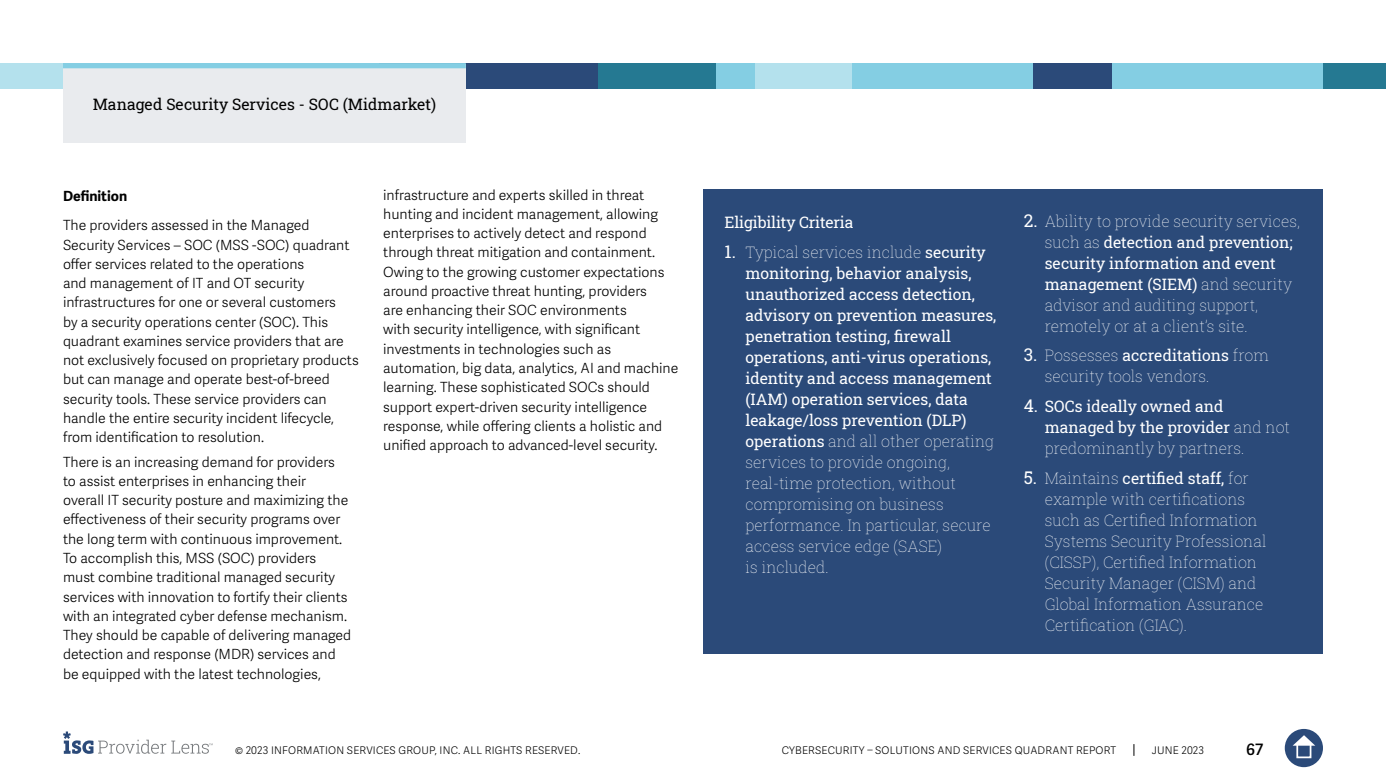
<style>
.page{position:relative;width:1386px;height:780px;background:#fff}
.page>*{position:absolute;margin:0;border:0;box-sizing:border-box;transform-origin:0 0}
.t1{font:15.75px/21px "Roboto Slab ISG P Thin";color:#fff}
.t2{font:15.75px/21px "Roboto Slab ISG P Regular";color:#fff}
.t3{font:15.75px "Roboto Slab ISG P Regular";color:#000}
.t4{font:600 15.75px "Adelle Sans";color:#000}
.t5{font:300 14px/19.2px "Adelle Sans";color:#000101}
.t6{font:700 14px "Adelle Sans";color:#000}
.t7{font:300 10.5px "Adelle Sans";letter-spacing:.02em;color:#000}
.s1{font-family:"Roboto Slab ISG P Regular";font-size:17.5px}
.s2{font-family:"Roboto Slab ISG P Regular"}
.s3{font-family:"Roboto Slab ISG P Thin"}
.s4{font-size:17.5px}
</style>
<div class="page">
<svg style="left:1133px;top:744px;width:1px;height:12px"></svg>
<div style="left:1285px;top:729px;width:38px;height:38px;background:#2b4a79;border-radius:50%"></div>
<svg style="left:1293px;top:735px;width:22px;height:10px"></svg>
<div style="left:1296px;top:743px;width:15px;height:15px;border:2px solid #fff"></div>
<svg style="left:63px;top:731px;width:150px;height:23px"></svg>
<div style="left:1047px;top:63px;width:276px;height:26px;background:#84cee3"></div>
<div style="left:0;top:63px;width:158px;height:26px;background:#b4e1ed"></div>
<div style="left:850px;top:63px;width:184px;height:26px;background:#84cee3"></div>
<div style="left:1323px;top:63px;width:63px;height:26px;background:#257992"></div>
<div style="left:1033px;top:63px;width:79px;height:26px;background:#2b4a79"></div>
<div style="left:754px;top:63px;width:98px;height:26px;background:#b4e1ed"></div>
<div style="left:598px;top:63px;width:157px;height:26px;background:#84cee3"></div>
<div style="left:598px;top:63px;width:118px;height:26px;background:#257992"></div>
<div style="left:379px;top:63px;width:219px;height:26px;background:#2b4a79"></div>
<div style="left:704px;top:189px;width:619px;height:464px;background:#2b4a79"></div>
<div style="left:63px;top:64px;width:403px;height:79px;background:#e9ebee"></div>
<div style="left:63px;top:63px;width:403px;height:5px;background:#84cee3"></div>
<p class="t3" style="left:93px;top:93px;width:345px">Managed Security Services - SOC (Midmarket)</p>
<p class="t6" style="left:63px;top:187px;width:66px">Definition</p>
<p class="t5" style="left:63px;top:216px;width:297px">The providers assessed in the Managed Security Services – SOC (MSS -SOC) quadrant offer services related to the operations<br>and management of IT and OT security infrastructures for one or several customers<br>by a security operations center (SOC). This quadrant examines service providers that are not exclusively focused on proprietary products but can manage and operate best-of-breed security tools. These service providers can handle the entire security incident lifecycle, from identification to resolution.</p>
<p class="t5" style="left:63px;top:452px;width:290px">There is an increasing demand for providers to assist enterprises in enhancing their<br>overall IT security posture and maximizing the effectiveness of their security programs over the long term with continuous improvement.<br>To accomplish this, MSS (SOC) providers must combine traditional managed security services with innovation to fortify their clients with an integrated cyber defense mechanism.<br>They should be capable of delivering managed detection and response (MDR) services and be equipped with the latest technologies,</p>
<p class="t5" style="left:383px;top:185px;width:297px">infrastructure and experts skilled in threat hunting and incident management, allowing enterprises to actively detect and respond through threat mitigation and containment.<br>Owing to the growing customer expectations around proactive threat hunting, providers<br>are enhancing their SOC environments<br>with security intelligence, with significant investments in technologies such as automation, big data, analytics, AI and machine learning. These sophisticated SOCs should support expert-driven security intelligence response, while offering clients a holistic and unified approach to advanced-level security.</p>
<p class="t2" style="left:724px;top:212px;width:130px">Eligibility Criteria</p>
<p class="t1" style="left:724px;top:241px;width:263px"><span class="s1">1.</span> Typical services include <span class="s2">security</span></p>
<p class="t2" style="left:746px;top:262px;width:252px">monitoring, behavior analysis, unauthorized access detection, advisory on prevention measures, penetration testing, firewall operations, anti-virus operations, identity and access management (IAM) operation services, data leakage/loss prevention (DLP)</p>
<p class="t1" style="left:746px;top:430px;width:250px"><span class="s2">operations</span> and all other operating services to provide ongoing, real-time protection, without compromising on business performance. In particular, secure access service edge (SASE)<br>is included.</p>
<p class="t1" style="left:1024px;top:210px;width:278px"><span class="s1">2.</span> Ability to provide security services,</p>
<p class="t2" style="left:1045px;top:231px;width:250px"><span class="s3">such as</span> detection and prevention; security information and event management (SIEM) <span class="s3">and security</span></p>
<p class="t1" style="left:1045px;top:294px;width:215px">advisor and auditing support, remotely or at a client’s site.</p>
<p class="t2" style="left:1024px;top:345px;width:246px"><span class="s4">3.</span> <span class="s3">Possesses</span> accreditations <span class="s3">from</span></p>
<p class="t1" style="left:1045px;top:366px;width:166px">security tools vendors.</p>
<p class="t2" style="left:1045px;top:395px;width:247px;text-indent:-21px"><span class="s4">4.</span> SOCs ideally owned and managed by the provider <span class="s3">and not</span></p>
<p class="t1" style="left:1045px;top:437px;width:201px">predominantly by partners.</p>
<p class="t2" style="left:1024px;top:467px;width:227px"><span class="s4">5.</span> <span class="s3">Maintains</span> certified staff, <span class="s3">for</span></p>
<p class="t1" style="left:1045px;top:488px;width:223px">example with certifications such as Certified Information<br>Systems Security Professional (CISSP), Certified Information<br>Security Manager (CISM) and<br>Global Information Assurance<br>Certification (GIAC).</p>
<p class="t7" style="left:235px;top:744px;width:347px">© 2023 INFORMATION SERVICES GROUP, INC. ALL RIGHTS RESERVED.</p>
<p class="t7" style="left:782px;top:744px;width:336px">CYBERSECURITY – SOLUTIONS AND SERVICES QUADRANT REPORT</p>
<p class="t7" style="left:1152px;top:744px;width:54px">JUNE 2023</p>
<p class="t4" style="left:1246px;top:740px;width:18px">67</p>
</div>
